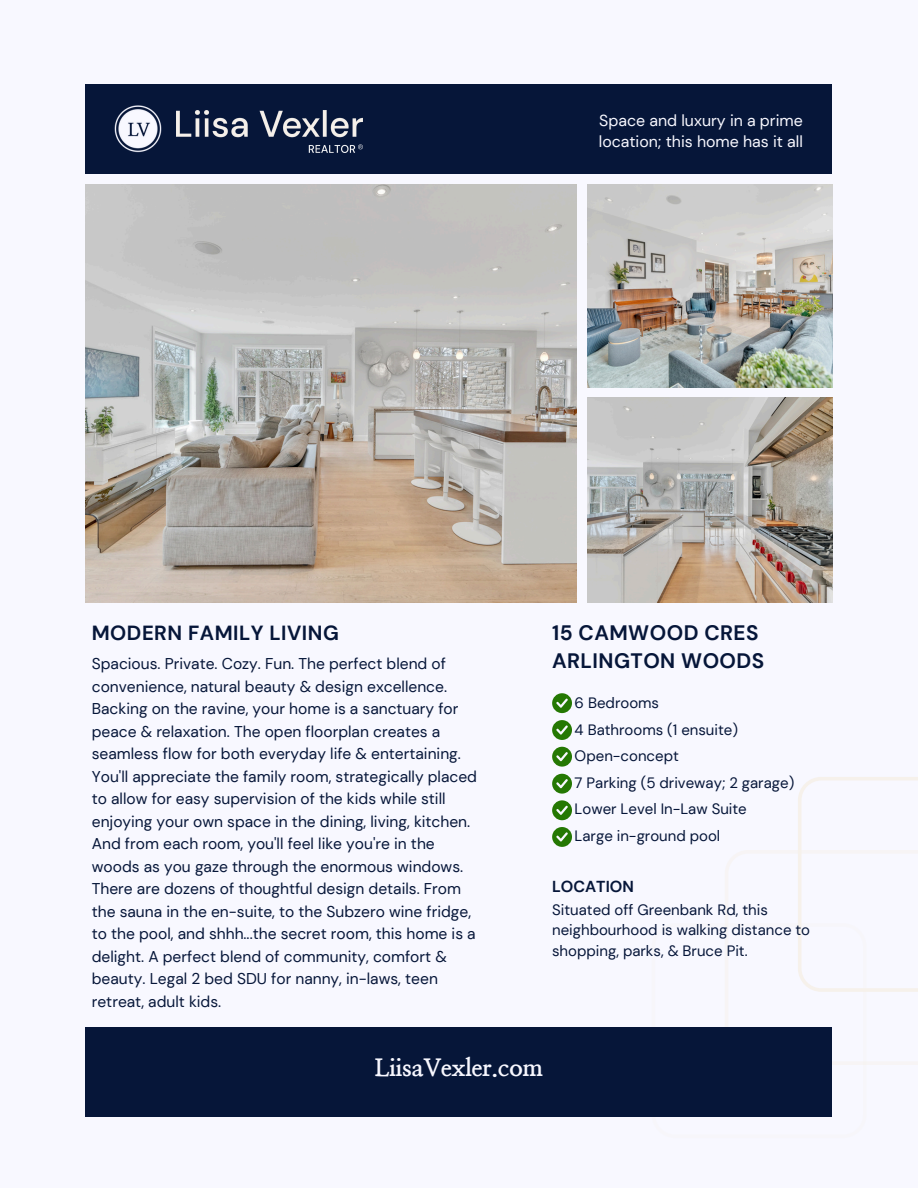
<style>
.page{position:relative;width:918px;height:1188px;background:#f8f8ff}
.page>*{position:absolute;margin:0;border:0;box-sizing:border-box;transform-origin:0 0}
.t1{font:800 24px "Nanum Myeongjo";color:#f8f8ff}
.t2{font:700 20.85px/28.2px "DM Sans";letter-spacing:.02em;color:#061639}
.t3{font:700 20.4px "DM Sans";letter-spacing:.025em;color:#061639}
.t4{font:15.9px/21.3px "DM Sans";color:#f8f8ff}
.t5{font:700 15.9px "DM Sans";color:#061639}
.t6{font:15.6px/22.5px "DM Sans";color:#061639}
.t7{font:15px/20.2px "DM Sans";color:#061639}
</style>
<div class="page">
<img style="left:86px;top:184px;width:490px;height:419px">
<img style="left:587px;top:184px;width:246px;height:204px">
<img style="left:587px;top:398px;width:246px;height:205px">
<div style="left:86px;top:84px;width:746px;height:90px;background:#061639"></div>
<svg style="left:725px;top:777px;width:193px;height:288px"></svg>
<div style="left:86px;top:1027px;width:746px;height:90px;background:#061639"></div>
<div style="left:552px;top:693px;width:20px;height:20px;background:#257803;border-radius:50%"></div>
<svg style="left:556px;top:699px;width:12px;height:9px"></svg>
<div style="left:552px;top:720px;width:20px;height:20px;background:#257803;border-radius:50%"></div>
<svg style="left:556px;top:725px;width:12px;height:10px"></svg>
<img style="left:114px;top:106px;width:48px;height:47px">
<div style="left:552px;top:747px;width:20px;height:20px;background:#257803;border-radius:50%"></div>
<svg style="left:556px;top:752px;width:12px;height:9px"></svg>
<img style="left:176px;top:111px;width:187px;height:42px">
<div style="left:552px;top:774px;width:20px;height:20px;background:#257803;border-radius:50%"></div>
<svg style="left:556px;top:779px;width:12px;height:9px"></svg>
<div style="left:552px;top:800px;width:20px;height:20px;background:#257803;border-radius:50%"></div>
<svg style="left:556px;top:806px;width:12px;height:9px"></svg>
<div style="left:552px;top:827px;width:20px;height:20px;background:#257803;border-radius:50%"></div>
<svg style="left:556px;top:832px;width:12px;height:10px"></svg>
<p class="t4" style="left:599px;top:110px;width:206px">Space and luxury in a prime location; this home has it all</p>
<h2 class="t3" style="left:92px;top:620px;width:249px">MODERN FAMILY LIVING</h2>
<p class="t2" style="left:552px;top:619px;width:214px">15 CAMWOOD CRES<br>ARLINGTON WOODS</p>
<p class="t7" style="left:575px;top:693px;width:86px">6 Bedrooms</p>
<p class="t6" style="left:92px;top:653px;width:387px">Spacious. Private. Cozy. Fun. The perfect blend of convenience, natural beauty &amp; design excellence.<br>Backing on the ravine, your home is a sanctuary for peace &amp; relaxation. The open floorplan creates a seamless flow for both everyday life &amp; entertaining.<br>You'll appreciate the family room, strategically placed to allow for easy supervision of the kids while still enjoying your own space in the dining, living, kitchen.<br>And from each room, you'll feel like you're in the woods as you gaze through the enormous windows.<br>There are dozens of thoughtful design details. From the sauna in the en-suite, to the Subzero wine fridge, to the pool, and shhh...the secret room, this home is a delight. A perfect blend of community, comfort &amp; beauty. Legal 2 bed SDU for nanny, in-laws, teen retreat, adult kids.</p>
<p class="t7" style="left:575px;top:720px;width:165px">4 Bathrooms (1 ensuite)</p>
<p class="t7" style="left:575px;top:745px;width:106px">Open-concept</p>
<p class="t7" style="left:575px;top:772px;width:221px">7 Parking (5 driveway; 2 garage)</p>
<h2 class="t7" style="left:575px;top:799px;width:174px">Lower Level In-Law Suite</h2>
<p class="t7" style="left:575px;top:826px;width:147px">Large in-ground pool</p>
<p class="t5" style="left:552px;top:876px;width:83px">LOCATION</p>
<p class="t7" style="left:552px;top:900px;width:260px">Situated off Greenbank Rd, this neighbourhood is walking distance to shopping, parks, &amp; Bruce Pit.</p>
<p class="t1" style="left:375px;top:1054px;width:170px">LiisaVexler.com</p>
</div>
